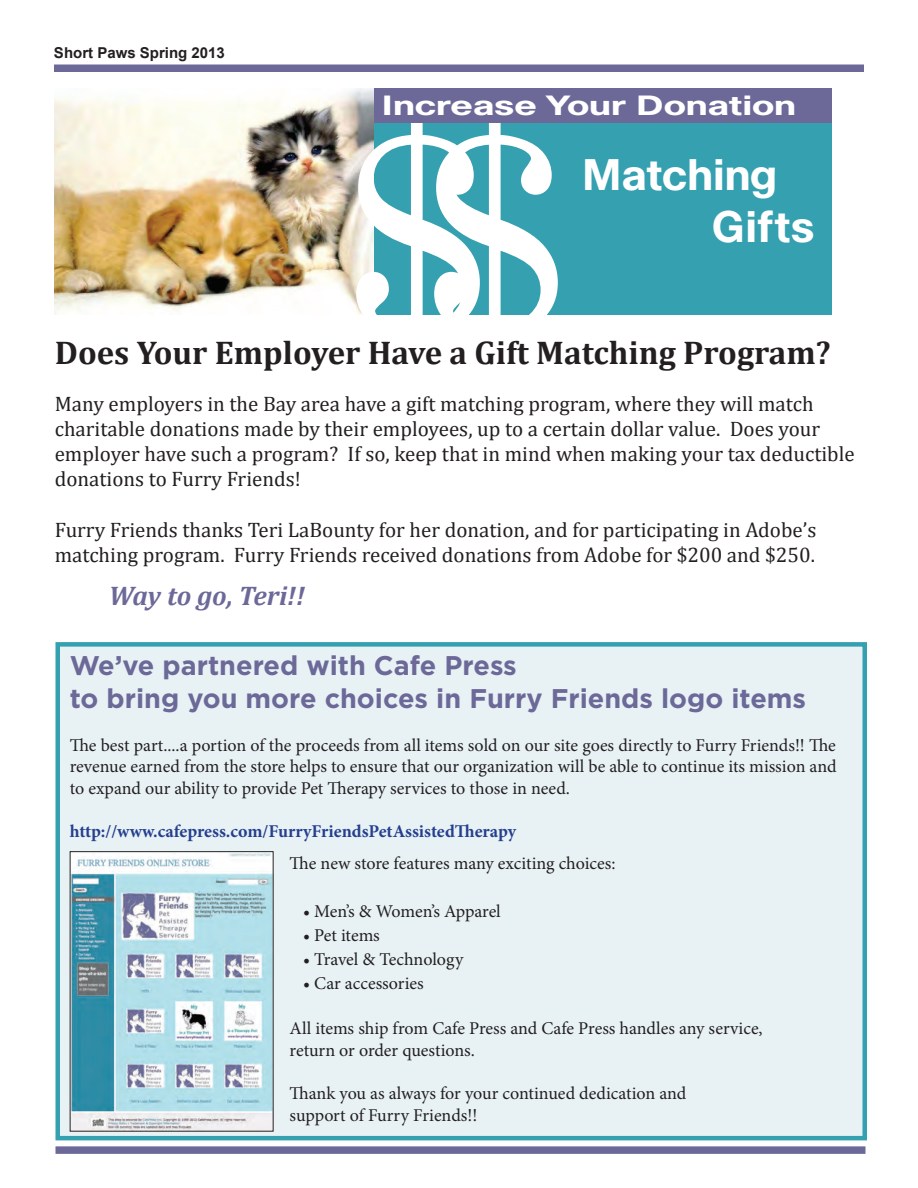
<style>
.page{position:relative;width:918px;height:1188px;background:#fff}
.page>*{position:absolute;margin:0;border:0;box-sizing:border-box;transform-origin:0 0}
.t1{font:284.55px "Century";color:#fff}
.t2{font:700 43.2px/51.9px "Cisco";color:#fff}
.t3{font:700 33px "Cambria";color:#231f20}
.t4{font:700 27.3px "Cisco";color:#fff;scale:1.35 1}
.t5{font:700 27px/32.4px "Gotham";color:#6c6999}
.t6{font:italic 700 27px "Cambria";letter-spacing:-.005em;color:#6c6999}
.t7{font:21px/25.2px "Cambria";color:#231f20}
.t8{font:18px/21.6px "Minion Pro";letter-spacing:-.005em;color:#231f20}
.t9{font:700 18px "Minion Pro";color:#253f8e}
.t10{font:700 15px "Arial";color:#231f20}
</style>
<div class="page">
<div style="left:54px;top:64px;width:810px;height:8px;background:#6c6999"></div>
<div style="left:55px;top:1146px;width:810px;height:8px;background:#6c6999"></div>
<img style="left:55px;top:88px;width:319px;height:226px">
<div style="left:374px;top:93px;width:458px;height:222px;background:#34a0b0"></div>
<div style="left:374px;top:89px;width:458px;height:34px;background:#6c6999"></div>
<div style="left:55px;top:642px;width:812px;height:498px;background:#e8f2f5;border:4px solid #34a0b0"></div>
<img style="left:72px;top:853px;width:200px;height:277px">
<p class="t10" style="left:54px;top:43px;width:172px">Short Paws Spring 2013</p>
<h3 class="t4" style="left:382px;top:89px;width:308px">Increase Your Donation</h3>
<h1 class="t1" style="left:336px;top:-11px;width:238px">$$</h1>
<h2 class="t2" style="left:712px;top:148px;width:104px;text-indent:-130px">Matching<br>Gifts</h2>
<h3 class="t3" style="left:55px;top:333px;width:778px">Does Your Employer Have a Gift Matching Program?</h3>
<p class="t7" style="left:55px;top:391px;width:801px">Many employers in the Bay area have a gift matching program, where they will match charitable donations made by their employees, up to a certain dollar value. Does your employer have such a program? If so, keep that in mind when making your tax deductible donations to Furry Friends!</p>
<p class="t7" style="left:55px;top:517px;width:763px">Furry Friends thanks Teri LaBounty for her donation, and for participating in Adobe’s matching program. Furry Friends received donations from Adobe for $200 and $250.</p>
<h3 class="t6" style="left:109px;top:580px;width:198px">Way to go, Teri!!</h3>
<h3 class="t5" style="left:70px;top:649px;width:738px">We’ve partnered with Cafe Press<br>to bring you more choices in Furry Friends logo items</h3>
<p class="t8" style="left:70px;top:734px;width:768px;text-align:justify">The best part....a portion of the proceeds from all items sold on our site goes directly to Furry Friends!! The revenue earned from the store helps to ensure that our organization will be able to continue its mission and to expand our ability to provide Pet Therapy services to those in need.</p>
<p class="t9" style="left:70px;top:819px;width:448px">http://www.cafepress.com/FurryFriendsPetAssistedTherapy</p>
<p class="t8" style="left:290px;top:852px;width:327px">The new store features many exciting choices:</p>
<p class="t8" style="left:303px;top:900px;width:199px">• Men’s &amp; Women’s Apparel</p>
<p class="t8" style="left:303px;top:924px;width:78px">• Pet items</p>
<p class="t8" style="left:303px;top:948px;width:162px">• Travel &amp; Technology</p>
<p class="t8" style="left:303px;top:972px;width:122px">• Car accessories</p>
<p class="t8" style="left:290px;top:1018px;width:475px">All items ship from Cafe Press and Cafe Press handles any service, return or order questions.</p>
<p class="t8" style="left:290px;top:1083px;width:398px">Thank you as always for your continued dedication and support of Furry Friends!!</p>
</div>
